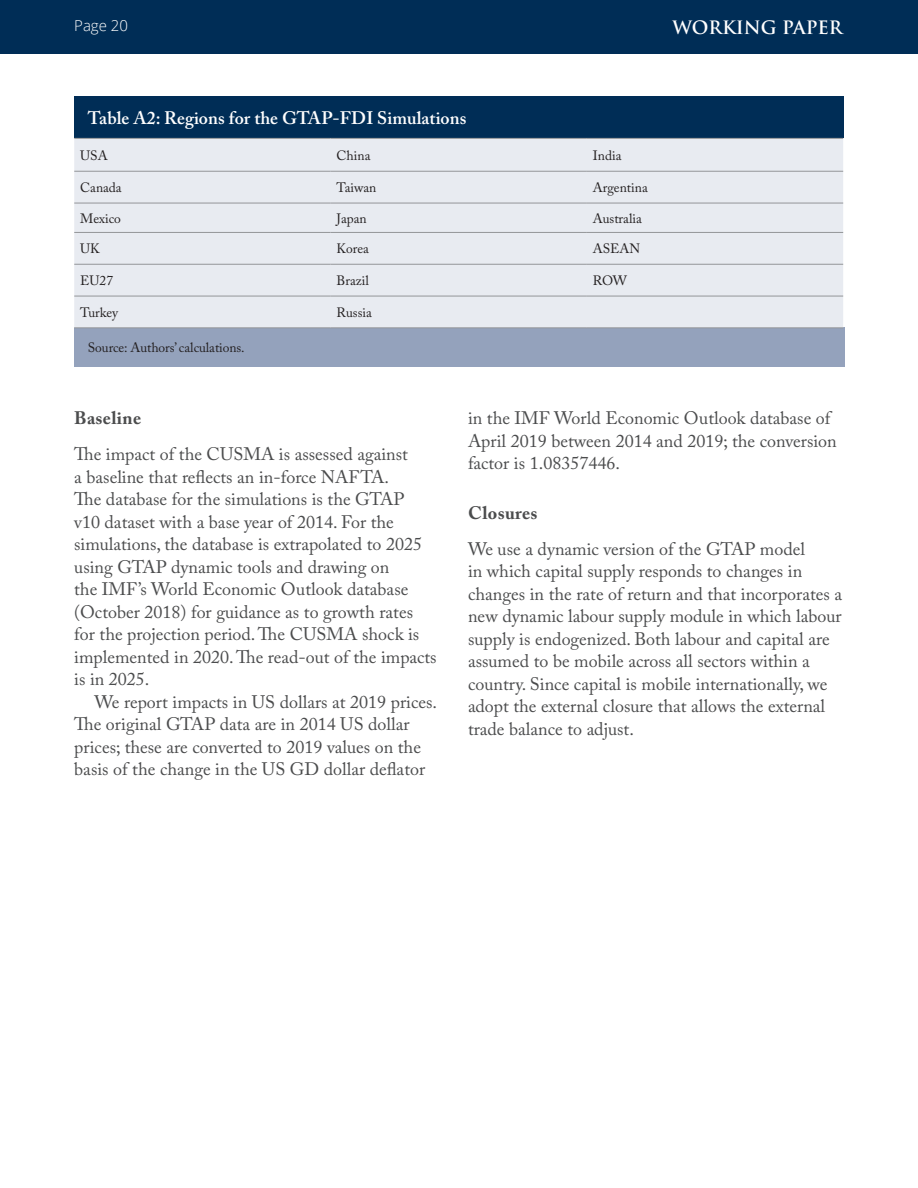
<style>
.page{position:relative;width:918px;height:1188px;background:#fff}
.page>*{position:absolute;margin:0;border:0;box-sizing:border-box;transform-origin:0 0}
.Body_Copy{font:18px/22.5px "Adobe Caslon Pro";color:#4b4c4d}
.Table_Header{font:600 18px "Adobe Caslon Pro";letter-spacing:.005em;color:#fff}
.Level_Two_Head{font:700 18px "Adobe Caslon Pro";letter-spacing:.02em;color:#4b4c4d}
.t1{font:700 18px "Trajan Pro";color:#fff}
.t2{font:300 15px "Open Sans";color:#fff}
.table_body{font:13.5px "Adobe Caslon Pro";color:#231f20}
.table_foot_note{font:13.5px "Adobe Caslon Pro";letter-spacing:-.005em;color:#231f20}
</style>
<div class="page">
<div style="left:0;top:0;width:918px;height:54px;background:#002d56"></div>
<div style="left:74px;top:96px;width:769px;height:42px;background:#002d56"></div>
<div style="left:74px;top:327px;width:771px;height:39px;background:#94a2bc"></div>
<div style="left:74px;top:139px;width:769px;height:188px;background:#e8ebf1"></div>
<hr style="left:74px;top:138px;width:257px;height:1px;background:#939598">
<hr style="left:331px;top:138px;width:256px;height:1px;background:#939598">
<hr style="left:587px;top:138px;width:256px;height:1px;background:#939598">
<hr style="left:74px;top:171px;width:257px;height:1px;background:#939598">
<hr style="left:331px;top:171px;width:256px;height:1px;background:#939598">
<hr style="left:587px;top:171px;width:256px;height:1px;background:#939598">
<hr style="left:74px;top:203px;width:257px;height:1px;background:#939598">
<hr style="left:331px;top:203px;width:256px;height:1px;background:#939598">
<hr style="left:587px;top:203px;width:256px;height:1px;background:#939598">
<hr style="left:74px;top:232px;width:257px;height:1px;background:#939598">
<hr style="left:331px;top:232px;width:256px;height:1px;background:#939598">
<hr style="left:587px;top:232px;width:256px;height:1px;background:#939598">
<hr style="left:74px;top:264px;width:257px;height:1px;background:#939598">
<hr style="left:331px;top:264px;width:256px;height:1px;background:#939598">
<hr style="left:587px;top:264px;width:256px;height:1px;background:#939598">
<hr style="left:74px;top:296px;width:257px;height:1px;background:#939598">
<hr style="left:331px;top:296px;width:256px;height:1px;background:#939598">
<hr style="left:587px;top:296px;width:256px;height:1px;background:#939598">
<hr style="left:74px;top:327px;width:257px;height:1px;background:#939598">
<hr style="left:331px;top:327px;width:256px;height:1px;background:#939598">
<hr style="left:587px;top:327px;width:256px;height:1px;background:#939598">
<p class="t2" style="left:74px;top:16px;width:55px">Page 20</p>
<p class="t1" style="left:672px;top:16px;width:172px">WORKING PAPER</p>
<p class="Table_Header" style="left:88px;top:107px;width:380px">Table A2: Regions for the GTAP-FDI Simulations</p>
<p class="table_body" style="left:80px;top:147px;width:29px">USA</p>
<p class="table_body" style="left:337px;top:147px;width:35px">China</p>
<p class="table_body" style="left:593px;top:147px;width:30px">India</p>
<p class="table_body" style="left:80px;top:180px;width:43px">Canada</p>
<p class="table_body" style="left:337px;top:180px;width:41px">Taiwan</p>
<p class="table_body" style="left:593px;top:180px;width:56px">Argentina</p>
<p class="table_body" style="left:80px;top:210px;width:42px">Mexico</p>
<p class="table_body" style="left:337px;top:210px;width:32px">Japan</p>
<p class="table_body" style="left:593px;top:210px;width:51px">Australia</p>
<p class="table_body" style="left:80px;top:241px;width:21px">UK</p>
<p class="table_body" style="left:337px;top:241px;width:34px">Korea</p>
<p class="table_body" style="left:593px;top:241px;width:49px">ASEAN</p>
<p class="table_body" style="left:80px;top:273px;width:34px">EU27</p>
<p class="table_body" style="left:337px;top:273px;width:34px">Brazil</p>
<p class="table_body" style="left:593px;top:273px;width:36px">ROW</p>
<p class="table_body" style="left:80px;top:304px;width:39px">Turkey</p>
<p class="table_body" style="left:337px;top:304px;width:37px">Russia</p>
<p class="table_foot_note" style="left:88px;top:339px;width:158px">Source: Authors’ calculations.</p>
<p class="Level_Two_Head" style="left:74px;top:407px;width:68px">Baseline</p>
<p class="Body_Copy" style="left:74px;top:443px;width:364px">The impact of the CUSMA is assessed against<br>a baseline that reflects an in-force NAFTA.<br>The database for the simulations is the GTAP<br>v10 dataset with a base year of 2014. For the simulations, the database is extrapolated to 2025 using GTAP dynamic tools and drawing on<br>the IMF’s World Economic Outlook database (October 2018) for guidance as to growth rates for the projection period. The CUSMA shock is implemented in 2020. The read-out of the impacts is in 2025.</p>
<p class="Body_Copy" style="left:74px;top:690px;width:364px;text-indent:20px">We report impacts in US dollars at 2019 prices.<br>The original GTAP data are in 2014 US dollar prices; these are converted to 2019 values on the basis of the change in the US GD dollar deflator</p>
<p class="Body_Copy" style="left:468px;top:407px;width:370px">in the IMF World Economic Outlook database of<br>April 2019 between 2014 and 2019; the conversion factor is 1.08357446.</p>
<p class="Level_Two_Head" style="left:468px;top:502px;width:71px">Closures</p>
<p class="Body_Copy" style="left:468px;top:537px;width:376px">We use a dynamic version of the GTAP model<br>in which capital supply responds to changes in changes in the rate of return and that incorporates a new dynamic labour supply module in which labour supply is endogenized. Both labour and capital are assumed to be mobile across all sectors within a country. Since capital is mobile internationally, we adopt the external closure that allows the external trade balance to adjust.</p>
</div>
